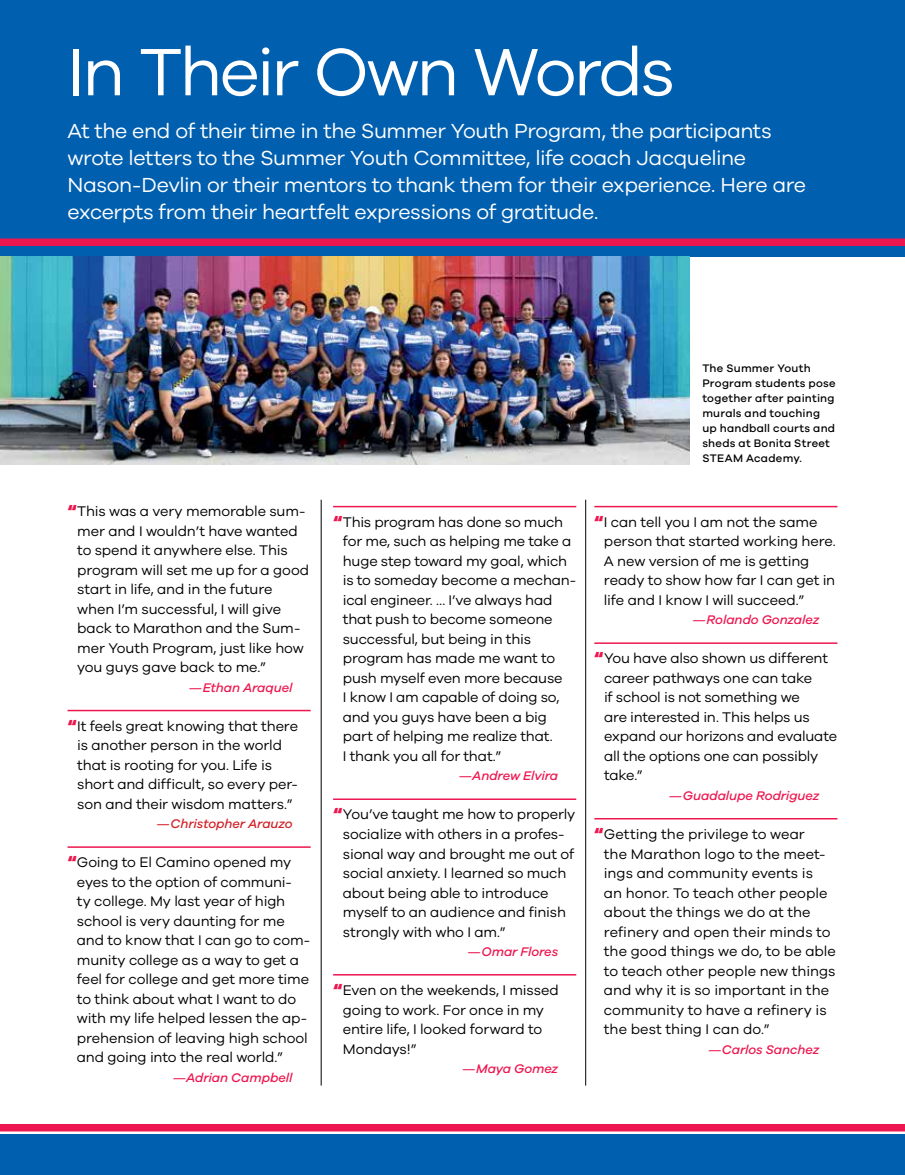
<style>
.page{position:relative;width:905px;height:1175px;background:#fff}
.page>*{position:absolute;margin:0;border:0;box-sizing:border-box;transform-origin:0 0}
.t1{font:69px "Galano Grotesque";letter-spacing:-.045em;color:#fff}
.t2{font:21px/27px "Galano Grotesque";letter-spacing:-.02em;color:#fff}
.t3{font:14.4px/19.5px "Galano Grotesque";letter-spacing:-.01em;color:#000}
.t4{font:italic 500 12.9px "Galano Grotesque";letter-spacing:-.005em;color:#ed174f}
.t5{font:italic 500 12.9px "Galano Grotesque";letter-spacing:-.005em;color:#d2232a}
.t6{font:500 11.25px/15px "Galano Grotesque";letter-spacing:.02em;color:#000}
.s1{font-weight:800;font-size:16.5px;color:#ed174f}
</style>
<div class="page">
<hr style="left:68px;top:710px;width:242px;height:1px;background:#ed174f">
<hr style="left:68px;top:846px;width:242px;height:2px;background:#ed174f">
<div style="left:0;top:0;width:904px;height:256px;background:#005fae"></div>
<div style="left:0;top:238px;width:904px;height:8px;background:#ed174f"></div>
<div style="left:0;top:1134px;width:904px;height:40px;background:#005fae"></div>
<hr style="left:333px;top:506px;width:243px;height:1px;background:#ed174f">
<hr style="left:333px;top:798px;width:243px;height:2px;background:#ed174f">
<hr style="left:333px;top:974px;width:243px;height:1px;background:#ed174f">
<hr style="left:594px;top:506px;width:243px;height:1px;background:#ed174f">
<hr style="left:594px;top:642px;width:243px;height:2px;background:#ed174f">
<hr style="left:594px;top:818px;width:243px;height:1px;background:#ed174f">
<div style="left:0;top:1124px;width:904px;height:7px;background:#ed174f"></div>
<img style="left:0;top:256px;width:689px;height:208px">
<hr style="left:321px;top:500px;width:1px;height:585px;background:#000">
<hr style="left:585px;top:500px;width:1px;height:585px;background:#000">
<h1 class="t1" style="left:68px;top:31px;width:609px">In Their Own Words</h1>
<p class="t2" style="left:68px;top:117px;width:740px">At the end of their time in the Summer Youth Program, the participants wrote letters to the Summer Youth Committee, life coach Jacqueline Nason-Devlin or their mentors to thank them for their experience. Here are excerpts from their heartfelt expressions of gratitude.</p>
<p class="t3" style="left:77px;top:501px;width:233px;text-indent:-10px"><span class="s1">“</span>This was a very memorable sum&shy;mer and I wouldn’t have wanted to spend it anywhere else. This program will set me up for a good start in life, and in the future when I’m successful, I will give back to Marathon and the Sum&shy;mer Youth Program, just like how you guys gave back to me.”</p>
<p class="t4" style="left:189px;top:679px;width:105px">—Ethan Araquel</p>
<p class="t3" style="left:77px;top:715px;width:222px;text-indent:-10px"><span class="s1">“</span>It feels great knowing that there is another person in the world that is rooting for you. Life is short and difficult, so every per&shy;son and their wisdom matters.”</p>
<p class="t5" style="left:157px;top:816px;width:137px">—Christopher Arauzo</p>
<p class="t3" style="left:77px;top:852px;width:235px;text-indent:-9px"><span class="s1">“</span>Going to El Camino opened my eyes to the option of communi-<br>ty college. My last year of high school is very daunting for me and to know that I can go to com&shy;munity college as a way to get a feel for college and get more time to think about what I want to do with my life helped lessen the ap&shy;prehension of leaving high school and going into the real world.”</p>
<p class="t4" style="left:173px;top:1069px;width:121px">—Adrian Campbell</p>
<p class="t6" style="left:702px;top:360px;width:135px">The Summer Youth<br>Program students pose together after painting murals and touching up handball courts and sheds at Bonita Street<br>STEAM Academy.</p>
<p class="t3" style="left:343px;top:512px;width:235px;text-indent:-10px"><span class="s1">“</span>This program has done so much for me, such as helping me take a huge step toward my goal, which is to someday become a mechan&shy;ical engineer. … I’ve always had that push to become someone successful, but being in this program has made me want to push myself even more because<br>I know I am capable of doing so, and you guys have been a big part of helping me realize that.<br>I thank you all for that.”</p>
<p class="t4" style="left:459px;top:768px;width:101px">—Andrew Elvira</p>
<p class="t3" style="left:343px;top:804px;width:234px;text-indent:-10px"><span class="s1">“</span>You’ve taught me how to properly socialize with others in a profes&shy;sional way and brought me out of social anxiety. I learned so much about being able to introduce myself to an audience and finish strongly with who I am.”</p>
<p class="t4" style="left:467px;top:944px;width:92px">—Omar Flores</p>
<p class="t3" style="left:343px;top:980px;width:217px;text-indent:-10px"><span class="s1">“</span>Even on the weekends, I missed going to work. For once in my entire life, I looked forward to<br>Mondays!”</p>
<p class="t4" style="left:462px;top:1061px;width:97px">—Maya Gomez</p>
<p class="t3" style="left:604px;top:512px;width:233px;text-indent:-10px"><span class="s1">“</span>I can tell you I am not the same person that started working here.<br>A new version of me is getting ready to show how far I can get in life and I know I will succeed.”</p>
<p class="t4" style="left:692px;top:612px;width:128px">—Rolando Gonzalez</p>
<p class="t3" style="left:604px;top:648px;width:235px;text-indent:-10px"><span class="s1">“</span>You have also shown us different career pathways one can take<br>if school is not something we<br>are interested in. This helps us expand our horizons and evaluate all the options one can possibly take.”</p>
<p class="t4" style="left:669px;top:788px;width:152px">—Guadalupe Rodriguez</p>
<p class="t3" style="left:604px;top:824px;width:233px;text-indent:-10px"><span class="s1">“</span>Getting the privilege to wear<br>the Marathon logo to the meet&shy;ings and community events is<br>an honor. To teach other people about the things we do at the refinery and open their minds to the good things we do, to be able to teach other people new things and why it is so important in the community to have a refinery is the best thing I can do.”</p>
<p class="t4" style="left:708px;top:1041px;width:113px">—Carlos Sanchez</p>
</div>
